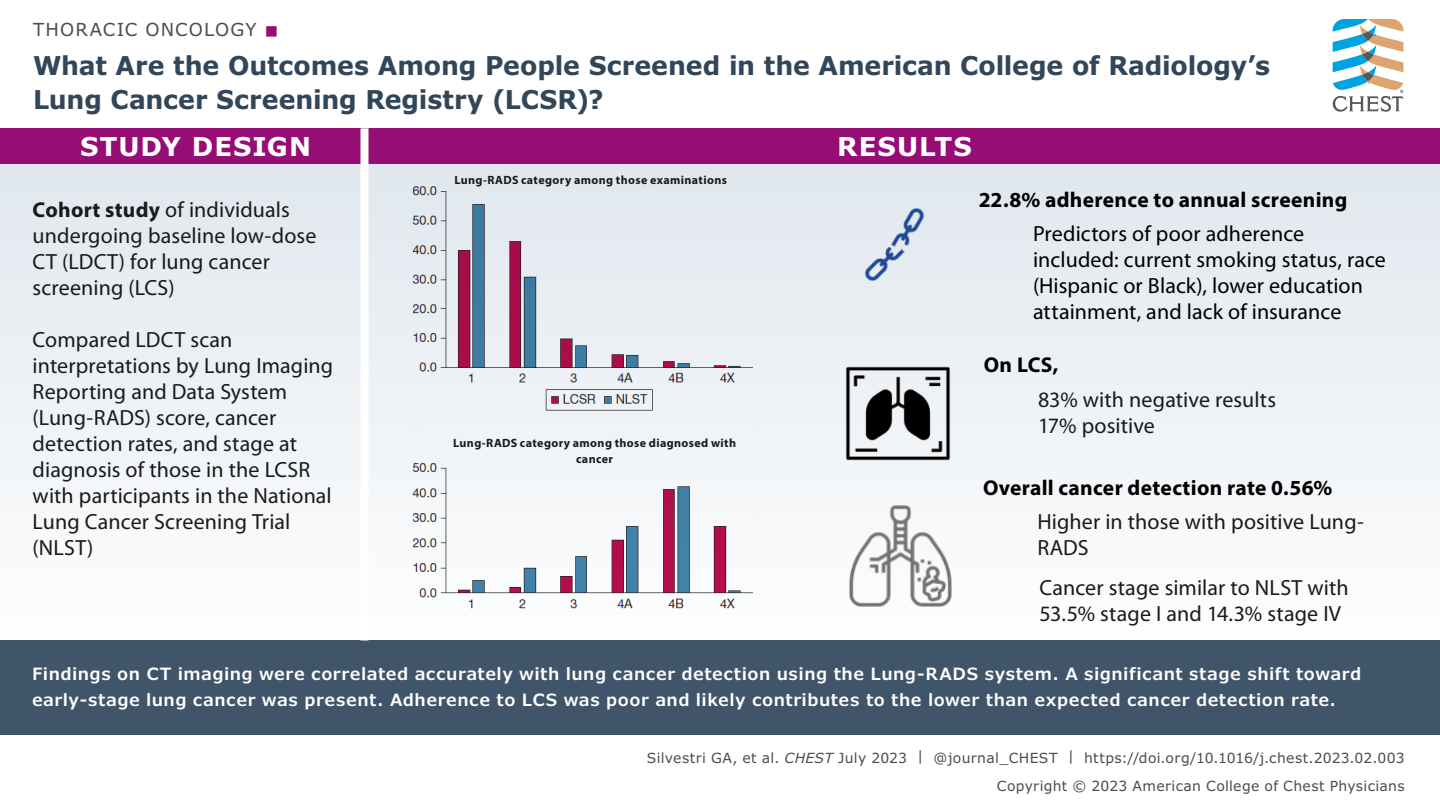
<style>
.page{position:relative;width:1440px;height:810px;background:#fff}
.page>*{position:absolute;margin:0;border:0;box-sizing:border-box;transform-origin:0 0}
.t1{font:700 26px/34px "Verdana Pro";letter-spacing:-.005em;color:#324659}
.t2{font:700 26px "Verdana Pro";letter-spacing:.04em;color:#fff}
.t3{font:22px/26px "Myriad Pro";letter-spacing:.005em;color:#1a1a1a}
.t4{font:22px/26px "Myriad Pro";letter-spacing:.005em;color:#000}
.t5{font:700 21.6px "Myriad Pro";letter-spacing:.015em;color:#000}
.t6{font:18px "Verdana Pro";letter-spacing:.06em;color:#4d4d4d}
.t7{font:600 17px/26px "Verdana Pro";letter-spacing:.03em;color:#fff}
.t8{font:14px/28px "Verdana Pro";letter-spacing:.02em;color:#4d4d4d;text-align:right}
.t9{font:700 12px/16px "Myriad Pro";letter-spacing:.03em;color:#1a1a1a;text-align:center}
.s1{color:#970d76}
.s2{font-weight:700;font-size:21.6px}
.s3{font-style:italic}
</style>
<div class="page">
<svg style="left:0;top:164px;width:1440px;height:384px;fill:#ebf0f4"></svg>
<div style="left:0;top:640px;width:1440px;height:95px;background:#405569"></div>
<div style="left:0;top:128px;width:364px;height:36px;background:#970d76"></div>
<div style="left:364px;top:128px;width:1076px;height:36px;background:#970d76"></div>
<div style="left:360px;top:128px;width:8px;height:36px;background:#fff"></div>
<div style="left:360px;top:164px;width:8px;height:476px;background:#fff"></div>
<svg style="left:1333px;top:19px;width:71px;height:93px"></svg>
<img style="left:413px;top:482px;width:341px;height:127px">
<img style="left:413px;top:183px;width:341px;height:299px">
<img style="left:852px;top:201px;width:86px;height:87px">
<img style="left:836px;top:351px;width:125px;height:125px">
<img style="left:847px;top:502px;width:108px;height:105px">
<p class="t6" style="left:33px;top:18px;width:247px">THORACIC ONCOLOGY <span class="s1">■</span></p>
<p class="t1" style="left:33px;top:49px;width:1239px">What Are the Outcomes Among People Screened in the American College of Radiology’s<br>Lung Cancer Screening Registry (LCSR)?</p>
<p class="t2" style="left:80px;top:130px;width:233px">STUDY DESIGN</p>
<p class="t2" style="left:837px;top:130px;width:136px">RESULTS</p>
<p class="t3" style="left:33px;top:196px;width:285px"><span class="s2">Cohort study</span> of individuals undergoing baseline low-dose<br>CT (LDCT) for lung cancer screening (LCS)</p>
<p class="t3" style="left:33px;top:326px;width:302px">Compared LDCT scan interpretations by Lung Imaging<br>Reporting and Data System (Lung-RADS) score, cancer detection rates, and stage at diagnosis of those in the LCSR with participants in the National<br>Lung Cancer Screening Trial (NLST)</p>
<p class="t9" style="left:454px;top:172px;width:274px">Lung-RADS category among those examinations</p>
<p class="t9" style="left:453px;top:435px;width:285px">Lung-RADS category among those diagnosed with cancer</p>
<p class="t5" style="left:979px;top:185px;width:370px">22.8% adherence to annual screening</p>
<p class="t4" style="left:1033px;top:220px;width:354px">Predictors of poor adherence included: current smoking status, race (Hispanic or Black), lower education attainment, and lack of insurance</p>
<p class="t5" style="left:984px;top:351px;width:76px">On LCS,</p>
<p class="t3" style="left:1038px;top:386px;width:240px">83% with negative results<br>17% positive</p>
<p class="t5" style="left:983px;top:473px;width:351px">Overall cancer detection rate 0.56%</p>
<p class="t3" style="left:1037px;top:509px;width:328px">Higher in those with positive Lung-<br>RADS</p>
<p class="t3" style="left:1040px;top:575px;width:311px">Cancer stage similar to NLST with<br>53.5% stage I and 14.3% stage IV</p>
<p class="t7" style="left:32px;top:661px;width:1331px">Findings on CT imaging were correlated accurately with lung cancer detection using the Lung-RADS system. A significant stage shift toward early-stage lung cancer was present. Adherence to LCS was poor and likely contributes to the lower than expected cancer detection rate.</p>
<p class="t8" style="left:647px;top:744px;width:759px">Silvestri GA, et al. <span class="s3">CHEST</span> July 2023 | @journal_CHEST | https://doi.org/10.1016/j.chest.2023.02.003<br>Copyright © 2023 American College of Chest Physicians</p>
</div>
